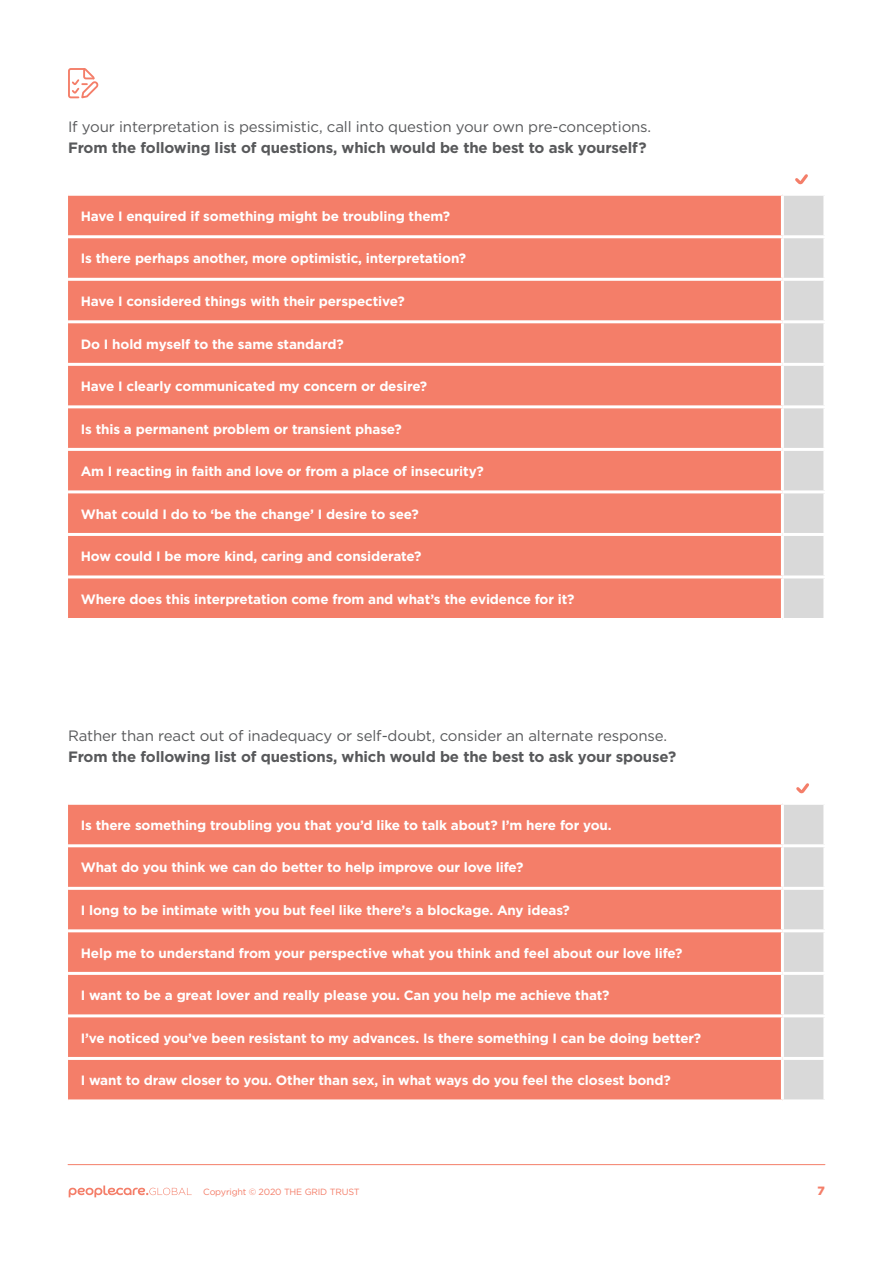
<style>
.page{position:relative;width:893px;height:1263px;background:#fff}
.page>*{position:absolute;margin:0;border:0;box-sizing:border-box;transform-origin:0 0}
.t1{font:15px "Gotham";letter-spacing:-.01em;color:#58595b}
.t2{font:700 15px "Gotham";letter-spacing:-.01em;color:#58595b}
.t3{font:700 13.5px "Gotham";letter-spacing:-.01em;color:#fff}
.t4{font:900 12px "Gotham";color:#f47e69}
.t5{font:9px "Gotham";letter-spacing:-.02em;color:#f47e69}
</style>
<div class="page">
<svg style="left:68px;top:68px;width:30px;height:30px"></svg>
<div style="left:68px;top:196px;width:713px;height:422px;background:#f47e69"></div>
<div style="left:784px;top:196px;width:39px;height:422px;background:#d9d9d9"></div>
<hr style="left:68px;top:235px;width:714px;height:3px;background:#fff">
<hr style="left:782px;top:235px;width:44px;height:3px;background:#fff">
<hr style="left:68px;top:278px;width:714px;height:3px;background:#fff">
<hr style="left:782px;top:278px;width:44px;height:3px;background:#fff">
<hr style="left:68px;top:320px;width:714px;height:3px;background:#fff">
<hr style="left:782px;top:320px;width:44px;height:3px;background:#fff">
<hr style="left:68px;top:363px;width:714px;height:3px;background:#fff">
<hr style="left:782px;top:363px;width:44px;height:3px;background:#fff">
<hr style="left:68px;top:405px;width:714px;height:3px;background:#fff">
<hr style="left:782px;top:405px;width:44px;height:3px;background:#fff">
<hr style="left:68px;top:448px;width:714px;height:3px;background:#fff">
<hr style="left:782px;top:448px;width:44px;height:3px;background:#fff">
<hr style="left:68px;top:490px;width:714px;height:3px;background:#fff">
<hr style="left:782px;top:490px;width:44px;height:3px;background:#fff">
<hr style="left:68px;top:533px;width:714px;height:3px;background:#fff">
<hr style="left:782px;top:533px;width:44px;height:3px;background:#fff">
<hr style="left:68px;top:575px;width:714px;height:3px;background:#fff">
<hr style="left:782px;top:575px;width:44px;height:3px;background:#fff">
<svg style="left:795px;top:174px;width:13px;height:11px"></svg>
<div style="left:68px;top:805px;width:713px;height:294px;background:#f47e69"></div>
<div style="left:784px;top:805px;width:39px;height:294px;background:#d9d9d9"></div>
<hr style="left:68px;top:844px;width:714px;height:3px;background:#fff">
<hr style="left:782px;top:844px;width:44px;height:3px;background:#fff">
<hr style="left:68px;top:887px;width:714px;height:3px;background:#fff">
<hr style="left:782px;top:887px;width:44px;height:3px;background:#fff">
<hr style="left:68px;top:929px;width:714px;height:3px;background:#fff">
<hr style="left:782px;top:929px;width:44px;height:3px;background:#fff">
<hr style="left:68px;top:972px;width:714px;height:3px;background:#fff">
<hr style="left:782px;top:972px;width:44px;height:3px;background:#fff">
<hr style="left:68px;top:1014px;width:714px;height:3px;background:#fff">
<hr style="left:782px;top:1014px;width:44px;height:3px;background:#fff">
<hr style="left:68px;top:1057px;width:714px;height:3px;background:#fff">
<hr style="left:782px;top:1057px;width:44px;height:3px;background:#fff">
<svg style="left:796px;top:783px;width:13px;height:11px"></svg>
<hr style="left:68px;top:1164px;width:757px;height:1px;background:#f47e69">
<svg style="left:69px;top:1185px;width:123px;height:12px"></svg>
<p class="t1" style="left:68px;top:117px;width:585px">If your interpretation is pessimistic, call into question your own pre-conceptions.</p>
<p class="t2" style="left:68px;top:138px;width:580px">From the following list of questions, which would be the best to ask yourself?</p>
<p class="t3" style="left:81px;top:207px;width:371px">Have I enquired if something might be troubling them?</p>
<p class="t3" style="left:81px;top:250px;width:387px">Is there perhaps another, more optimistic, interpretation?</p>
<p class="t3" style="left:81px;top:292px;width:325px">Have I considered things with their perspective?</p>
<p class="t3" style="left:81px;top:335px;width:264px">Do I hold myself to the same standard?</p>
<p class="t3" style="left:81px;top:377px;width:348px">Have I clearly communicated my concern or desire?</p>
<p class="t3" style="left:81px;top:420px;width:323px">Is this a permanent problem or transient phase?</p>
<p class="t3" style="left:81px;top:462px;width:405px">Am I reacting in faith and love or from a place of insecurity?</p>
<p class="t3" style="left:81px;top:505px;width:340px">What could I do to ‘be the change’ I desire to see?</p>
<p class="t3" style="left:81px;top:547px;width:342px">How could I be more kind, caring and considerate?</p>
<p class="t3" style="left:81px;top:590px;width:495px">Where does this interpretation come from and what’s the evidence for it?</p>
<p class="t1" style="left:68px;top:726px;width:600px">Rather than react out of inadequacy or self-doubt, consider an alternate response.</p>
<p class="t2" style="left:68px;top:747px;width:610px">From the following list of questions, which would be the best to ask your spouse?</p>
<p class="t3" style="left:81px;top:816px;width:532px">Is there something troubling you that you’d like to talk about? I’m here for you.</p>
<p class="t3" style="left:81px;top:859px;width:444px">What do you think we can do better to help improve our love life?</p>
<p class="t3" style="left:81px;top:901px;width:491px">I long to be intimate with you but feel like there’s a blockage. Any ideas?</p>
<p class="t3" style="left:81px;top:944px;width:603px">Help me to understand from your perspective what you think and feel about our love life?</p>
<p class="t3" style="left:81px;top:986px;width:530px">I want to be a great lover and really please you. Can you help me achieve that?</p>
<p class="t3" style="left:81px;top:1029px;width:622px">I’ve noticed you’ve been resistant to my advances. Is there something I can be doing better?</p>
<p class="t3" style="left:81px;top:1071px;width:591px">I want to draw closer to you. Other than sex, in what ways do you feel the closest bond?</p>
<p class="t5" style="left:203px;top:1186px;width:158px">Copyright © 2020 THE GRID TRUST</p>
<p class="t4" style="left:818px;top:1182px;width:9px">7</p>
</div>
